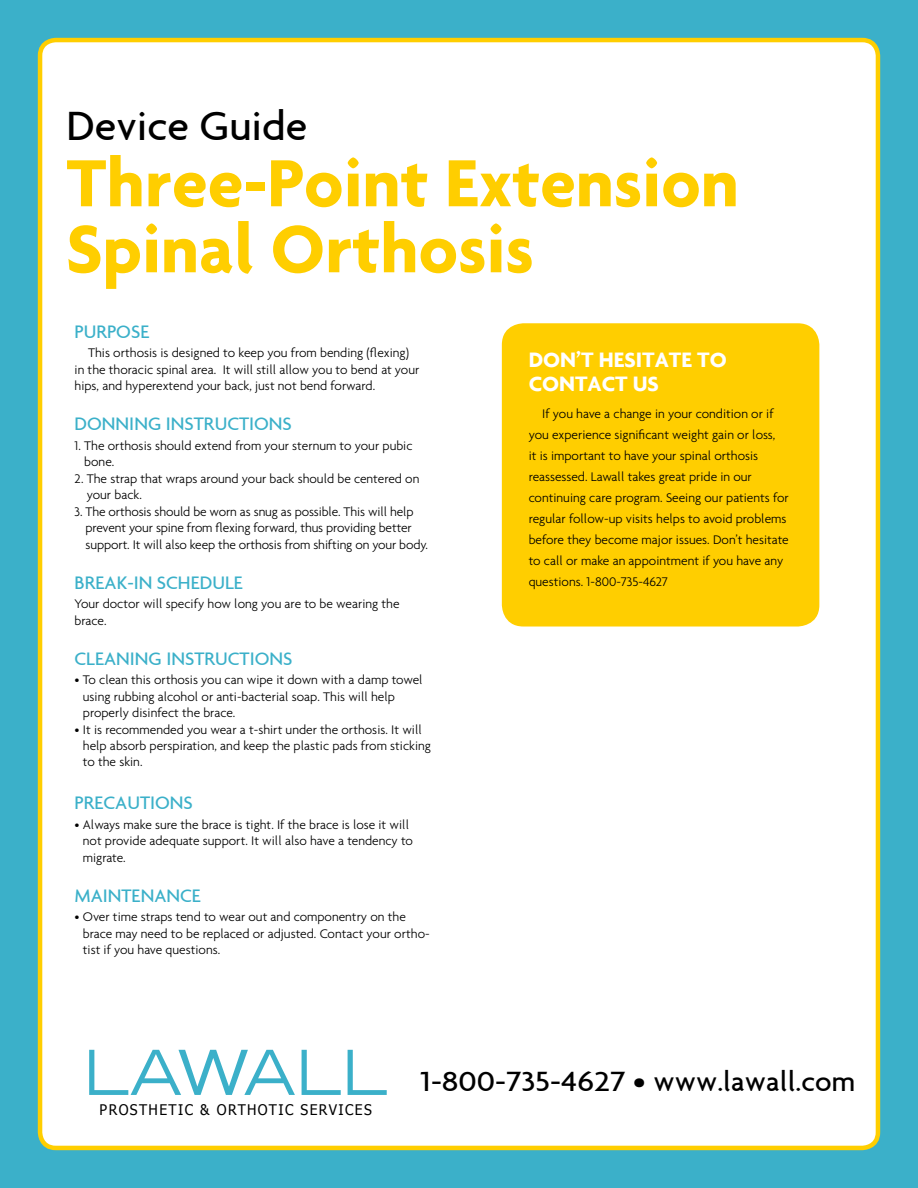
<style>
.page{position:relative;width:918px;height:1188px;background:#3bb0c9}
.page>*{position:absolute;margin:0;border:0;box-sizing:border-box;transform-origin:0 0}
.t1{font:700 72px/66px "Agenda";color:#ffce00}
.t2{font:500 43.95px "Agenda";color:#000}
.t3{font:500 30px "Agenda";color:#000;scale:1.1 1}
.t4{font:700 22.5px/24px "Agenda";color:#fff}
.t5{font:500 19.5px "Agenda";color:#3bb0c9}
.t6{font:14.55px "Tahoma";letter-spacing:.1em;color:#000;scale:.95 1}
.t7{font:300 13.5px/16.5px "Agenda";color:#000}
.s1{font-family:"Trade Gothic LH";font-weight:400;font-stretch:expanded;font-size:62.1px;color:#3bb0c9}
</style>
<div class="page">
<div style="left:40px;top:40px;width:838px;height:1108px;background:#fff;border-radius:16px"></div>
<div style="left:38px;top:38px;width:842px;height:1112px;border:4px solid #ffce00;border-radius:16px"></div>
<div style="left:502px;top:323px;width:317px;height:304px;background:#ffce00;border-radius:22px"></div>
<h2 class="t2" style="left:66px;top:99px;width:243px">DEVICE GUIDE</h2>
<h1 class="t1" style="left:66px;top:148px;width:674px">Three-Point Extension<br>Spinal Orthosis</h1>
<h3 class="t5" style="left:75px;top:320px;width:76px">PURPOSE</h3>
<p class="t7" style="left:75px;top:345px;width:346px;text-indent:14px">This orthosis is designed to keep you from bending (flexing) in the thoracic spinal area. It will still allow you to bend at your hips, and hyperextend your back, just not bend forward.</p>
<h3 class="t5" style="left:75px;top:412px;width:219px">DONNING INSTRUCTIONS</h3>
<p class="t7" style="left:84px;top:437px;width:330px;text-indent:-10px">1. The orthosis should extend from your sternum to your pubic bone.</p>
<p class="t7" style="left:87px;top:470px;width:334px;text-indent:-12px">2. The strap that wraps around your back should be centered on your back.</p>
<p class="t7" style="left:86px;top:503px;width:344px;text-indent:-11px">3. The orthosis should be worn as snug as possible. This will help prevent your spine from flexing forward, thus providing better support. It will also keep the orthosis from shifting on your body.</p>
<h3 class="t5" style="left:75px;top:570px;width:170px">BREAK-IN SCHEDULE</h3>
<p class="t7" style="left:75px;top:595px;width:326px">Your doctor will specify how long you are to be wearing the brace.</p>
<h3 class="t5" style="left:75px;top:646px;width:54px">CLEANING</h3>
<h3 class="t5" style="left:166px;top:646px;width:128px">INSTRUCTIONS</h3>
<p class="t7" style="left:83px;top:671px;width:341px;text-indent:-8px">• To clean this orthosis you can wipe it down with a damp towel using rubbing alcohol or anti-bacterial soap. This will help properly disinfect the brace.</p>
<p class="t7" style="left:83px;top:721px;width:350px;text-indent:-8px">• It is recommended you wear a t-shirt under the orthosis. It will help absorb perspiration, and keep the plastic pads from sticking to the skin.</p>
<h3 class="t5" style="left:75px;top:791px;width:21px">PRECAUT</h3>
<h3 class="t5" style="left:150px;top:791px;width:43px">IONS</h3>
<p class="t7" style="left:83px;top:816px;width:332px;text-indent:-8px">• Always make sure the brace is tight. If the brace is lose it will not provide adequate support. It will also have a tendency to migrate.</p>
<h3 class="t5" style="left:75px;top:884px;width:117px">MAINTENANCE</h3>
<p class="t7" style="left:83px;top:909px;width:348px;text-indent:-8px">• Over time straps tend to wear out and componentry on the brace may need to be replaced or adjusted. Contact your ortho&shy;tist if you have questions.</p>
<h3 class="t4" style="left:529px;top:347px;width:184px">Don’t Hesitate to<br>Contact Us</h3>
<p class="t7" style="left:529px;top:403px;width:262px;line-height:21px;text-indent:14px">If you have a change in your condition or if you experience significant weight gain or loss,<br>it is important to have your spinal orthosis reassessed. Lawall takes great pride in our continuing care program. Seeing our patients for regular follow-up visits helps to avoid problems before they become major issues. Don’t hesitate to call or make an appointment if you have any questions. 1-800-735-4627</p>
<h3 class="t3" style="left:84px;top:1063px;width:703px"><span class="s1">LAWALL</span> 1-800-735-4627 • WWW.LAWALL.COM</h3>
<p class="t6" style="left:100px;top:1100px;width:288px">PROSTHETIC &amp; ORTHOTIC SERVICES</p>
</div>
